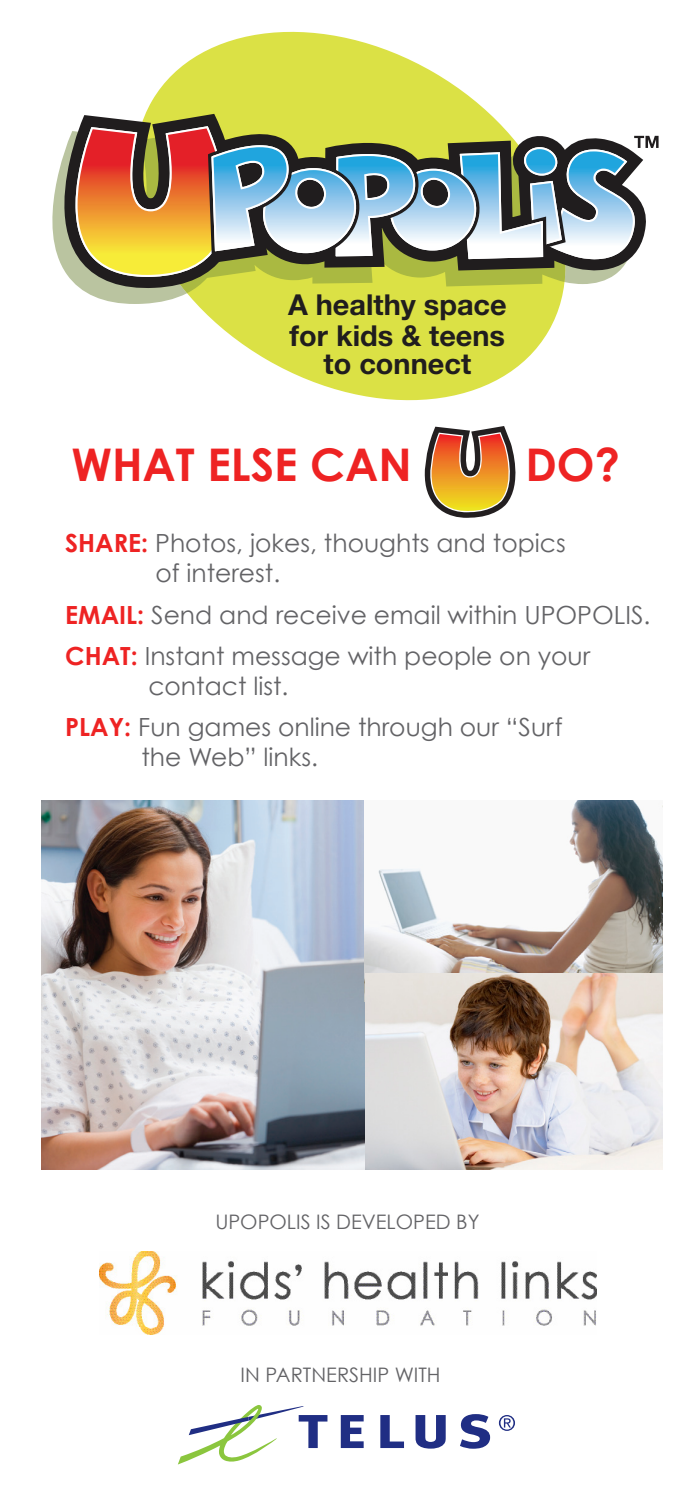
<style>
.page{position:relative;width:695px;height:1510px;background:#fff}
.page>*{position:absolute;margin:0;border:0;box-sizing:border-box;transform-origin:0 0}
.t1{font:700 45px "Century Gothic";color:#ee2323}
.t2{font:700 28.75px/30px "Helvetica Neue";color:#201d1e;text-align:center}
.t3{font:25px/30px "Century Gothic";color:#636366}
.t4{font:20px "Century Gothic";color:#636366}
.s1{font-weight:700;color:#ee2323}
</style>
<div class="page">
<svg style="left:424px;top:426px;width:91px;height:92px"></svg>
<img style="left:42px;top:800px;width:323px;height:369px">
<img style="left:365px;top:800px;width:297px;height:173px">
<img style="left:365px;top:973px;width:297px;height:197px">
<svg style="left:341px;top:1415px;width:22px;height:33px"></svg>
<svg style="left:380px;top:1415px;width:24px;height:33px"></svg>
<svg style="left:460px;top:1414px;width:30px;height:34px"></svg>
<svg style="left:415px;top:1415px;width:30px;height:33px"></svg>
<svg style="left:178px;top:1405px;width:149px;height:59px"></svg>
<svg style="left:499px;top:1415px;width:16px;height:15px"></svg>
<img style="left:100px;top:1251px;width:496px;height:83px">
<svg style="left:196px;top:304px;width:364px;height:96px;fill:#dbe145"></svg>
<div style="left:278px;top:293px;width:285px;height:11px;background:#dbe145"></div>
<svg style="left:278px;top:288px;width:286px;height:5px"></svg>
<svg style="left:80px;top:288px;width:198px;height:16px;background:#d2d985"></svg>
<svg style="left:52px;top:31px;width:606px;height:257px"></svg>
<p class="t2" style="left:288px;top:288px;width:220px">A healthy space for kids &amp; teens to connect</p>
<p class="t1" style="left:71px;top:436px;width:342px">WHAT ELSE CAN</p>
<p class="t1" style="left:525px;top:436px;width:96px">DO?</p>
<p class="t3" style="left:155px;top:528px;width:412px;text-indent:-90px"><span class="s1">SHARE:</span> Photos, jokes, thoughts and topics of interest.</p>
<p class="t3" style="left:65px;top:599px;width:586px"><span class="s1">EMAIL:</span> Send and receive email within UPOPOLIS.</p>
<p class="t3" style="left:148px;top:640px;width:443px;text-indent:-83px"><span class="s1">CHAT:</span> Instant message with people on your contact list.</p>
<p class="t3" style="left:141px;top:711px;width:422px;text-indent:-76px"><span class="s1">PLAY:</span> Fun games online through our “Surf the Web” links.</p>
<p class="t4" style="left:215px;top:1209px;width:266px">UPOPOLIS IS DEVELOPED BY</p>
<p class="t4" style="left:240px;top:1362px;width:201px">IN PARTNERSHIP WITH</p>
</div>
